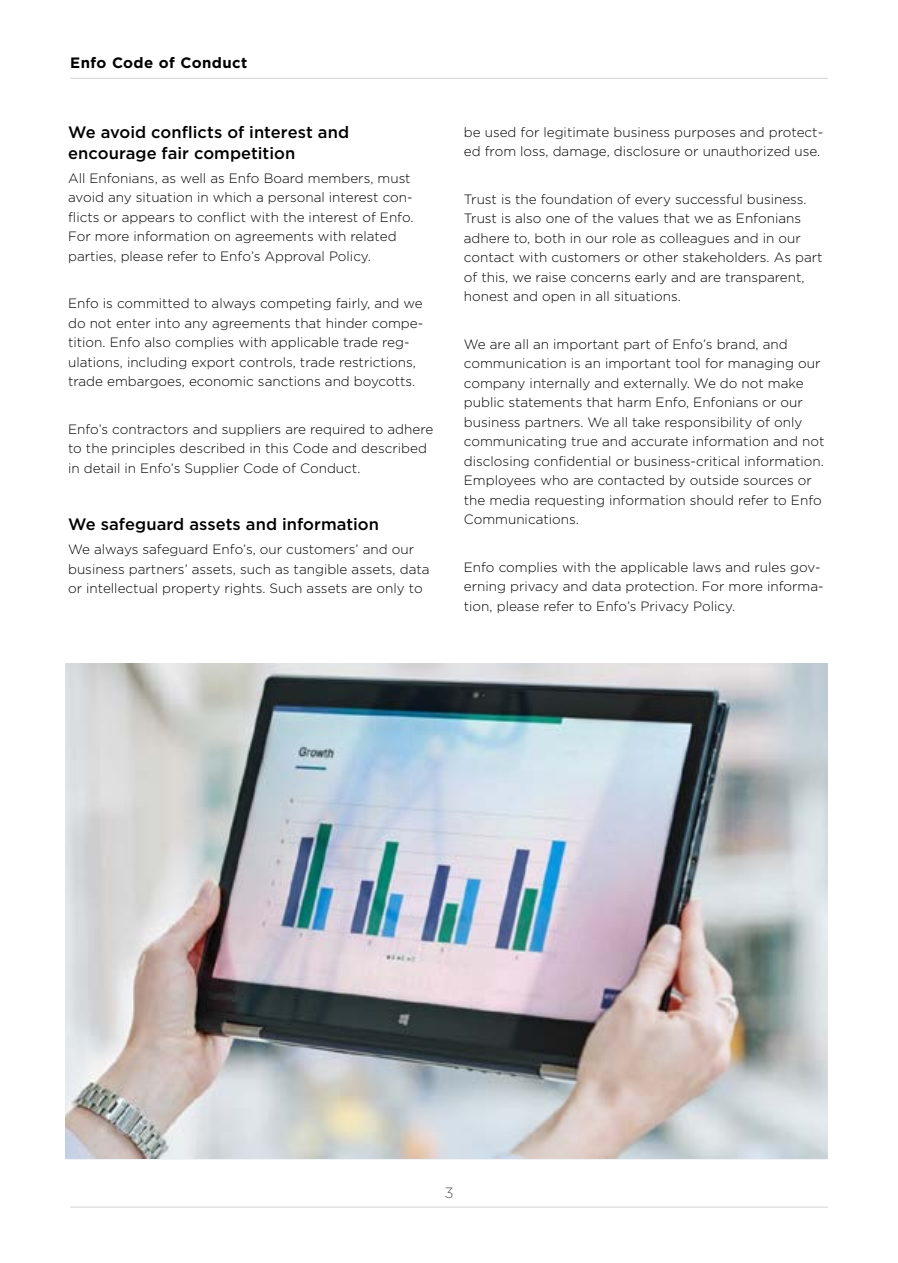
<style>
.page{position:relative;width:898px;height:1263px;background:#fff}
.page>*{position:absolute;margin:0;border:0;box-sizing:border-box;transform-origin:0 0}
.t1{font:500 16.5px/21px "Gotham";color:#000}
.t2{font:700 15px "Gotham";letter-spacing:.02em;color:#000}
.t3{font:300 15px "Gotham";color:#58595b}
.t4{font:300 13.5px/19.5px "Gotham";color:#000}
</style>
<div class="page">
<hr style="left:70px;top:1207px;width:757px;height:1px;background:#d1d3d4">
<hr style="left:70px;top:78px;width:757px;height:1px;background:#d1d3d4">
<img style="left:66px;top:663px;width:761px;height:495px">
<p class="t2" style="left:70px;top:53px;width:178px">Enfo Code of Conduct</p>
<p class="t1" style="left:68px;top:121px;width:282px">We avoid conflicts of interest and encourage fair competition</p>
<p class="t4" style="left:68px;top:168px;width:347px">All Enfonians, as well as Enfo Board members, must avoid any situation in which a personal interest con&shy;flicts or appears to conflict with the interest of Enfo.<br>For more information on agreements with related parties, please refer to Enfo’s Approval Policy.</p>
<p class="t4" style="left:68px;top:293px;width:356px">Enfo is committed to always competing fairly, and we do not enter into any agreements that hinder compe&shy;tition. Enfo also complies with applicable trade reg&shy;ulations, including export controls, trade restrictions, trade embargoes, economic sanctions and boycotts.</p>
<p class="t4" style="left:68px;top:419px;width:366px">Enfo’s contractors and suppliers are required to adhere to the principles described in this Code and described in detail in Enfo’s Supplier Code of Conduct.</p>
<p class="t1" style="left:68px;top:514px;width:312px">We safeguard assets and information</p>
<p class="t4" style="left:68px;top:539px;width:363px">We always safeguard Enfo’s, our customers’ and our business partners’ assets, such as tangible assets, data or intellectual property rights. Such assets are only to</p>
<p class="t4" style="left:463px;top:122px;width:360px">be used for legitimate business purposes and protect&shy;ed from loss, damage, disclosure or unauthorized use.</p>
<p class="t4" style="left:463px;top:189px;width:360px">Trust is the foundation of every successful business.<br>Trust is also one of the values that we as Enfonians adhere to, both in our role as colleagues and in our contact with customers or other stakeholders. As part of this, we raise concerns early and are transparent, honest and open in all situations.</p>
<p class="t4" style="left:463px;top:334px;width:362px">We are all an important part of Enfo’s brand, and communication is an important tool for managing our company internally and externally. We do not make public statements that harm Enfo, Enfonians or our business partners. We all take responsibility of only communicating true and accurate information and not disclosing confidential or business-critical information.<br>Employees who are contacted by outside sources or the media requesting information should refer to Enfo Communications.</p>
<p class="t4" style="left:463px;top:557px;width:361px">Enfo complies with the applicable laws and rules gov&shy;erning privacy and data protection. For more informa&shy;tion, please refer to Enfo’s Privacy Policy.</p>
<p class="t3" style="left:444px;top:1184px;width:11px">3</p>
</div>
